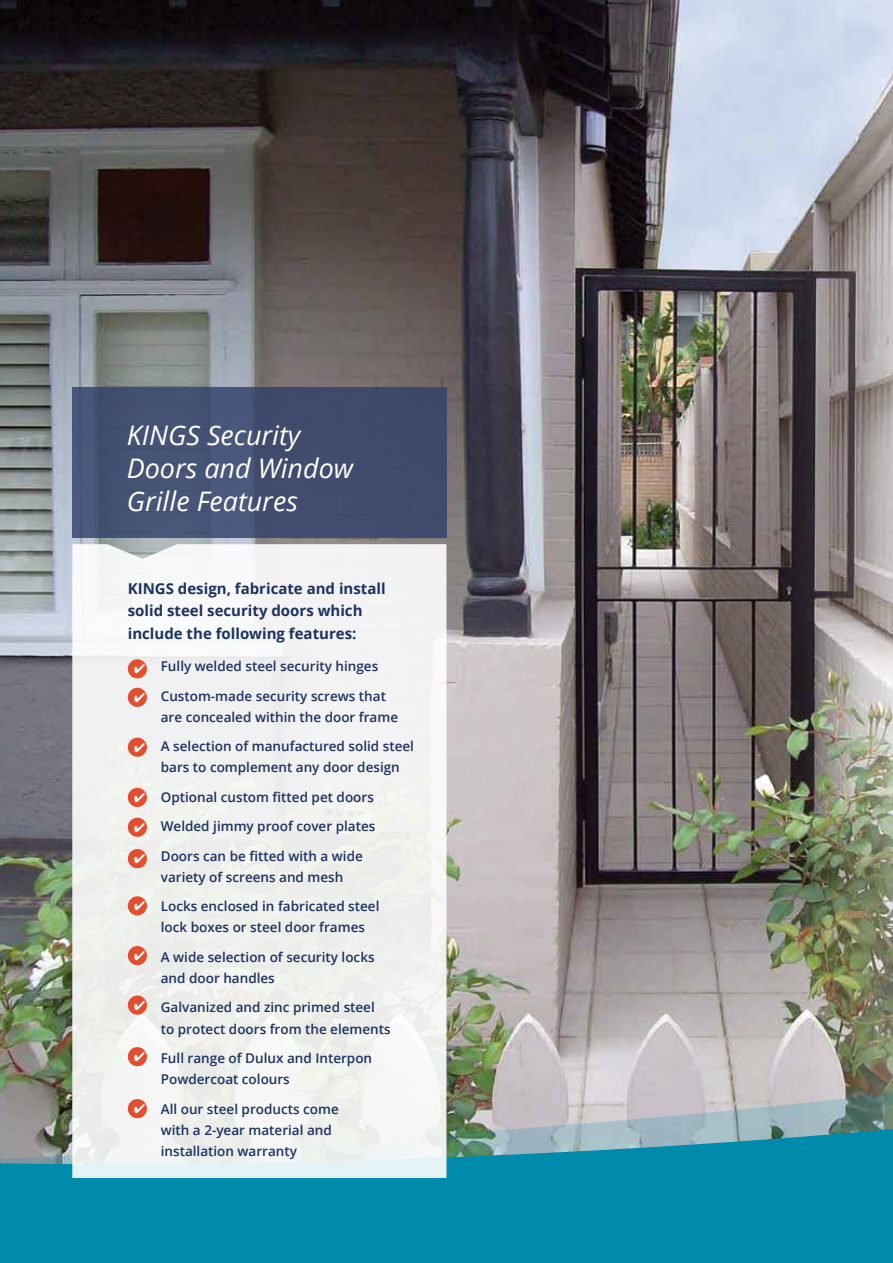
<style>
.page{position:relative;width:893px;height:1263px;background:#fff}
.page>*{position:absolute;margin:0;border:0;box-sizing:border-box;transform-origin:0 0}
.t1{font:italic 27px/33px "Open Sans";color:#fff}
.t2{font:700 15px/22.5px "Open Sans";color:#1c325f}
.t3{font:600 13.5px/29.5px "Open Sans";color:#1c325f}
</style>
<div class="page">
<img style="left:0;top:0;width:893px;height:869px">
<img style="left:0;top:869px;width:893px;height:394px">
<svg style="left:72px;top:544px;width:374px;height:634px;fill:#f1f2f1"></svg>
<div style="left:72px;top:387px;width:374px;height:151px;background:linear-gradient(to right,#475678,#3f486a)"></div>
<div style="left:128px;top:659px;width:19px;height:19px;background:#e44e2e;border-radius:50%"></div>
<div style="left:128px;top:946px;width:19px;height:19px;background:#e44e2e;border-radius:50%"></div>
<div style="left:128px;top:995px;width:19px;height:20px;background:#e44e2e;border-radius:50%"></div>
<div style="left:128px;top:1047px;width:19px;height:19px;background:#e44e2e;border-radius:50%"></div>
<div style="left:128px;top:1099px;width:19px;height:19px;background:#e44e2e;border-radius:50%"></div>
<div style="left:128px;top:688px;width:19px;height:19px;background:#e44e2e;border-radius:50%"></div>
<div style="left:128px;top:738px;width:19px;height:19px;background:#e44e2e;border-radius:50%"></div>
<div style="left:128px;top:788px;width:19px;height:19px;background:#e44e2e;border-radius:50%"></div>
<div style="left:128px;top:818px;width:19px;height:19px;background:#e44e2e;border-radius:50%"></div>
<div style="left:128px;top:849px;width:19px;height:19px;background:#e44e2e;border-radius:50%"></div>
<div style="left:128px;top:896px;width:19px;height:19px;background:#e44e2e;border-radius:50%"></div>
<h1 class="t1" style="left:127px;top:418px;width:228px">KINGS Security<br>Doors and Window<br>Grille Features</h1>
<p class="t2" style="left:128px;top:577px;width:259px">KINGS design, fabricate and install solid steel security doors which include the following features:</p>
<p class="t3" style="left:161px;top:651px;width:219px">Fully welded steel security hinges</p>
<p class="t3" style="left:161px;top:685px;width:239px;line-height:21px;text-indent:-26px">• Custom-made security screws that are concealed within the door frame</p>
<p class="t3" style="left:161px;top:736px;width:255px;line-height:21px">A selection of manufactured solid steel bars to complement any door design</p>
<p class="t3" style="left:161px;top:782px;width:216px;text-align:justify">Optional custom fitted pet doors Welded jimmy proof cover plates Doors can be fitted with a wide</p>
<p class="t3" style="left:161px;top:862px;width:220px">variety of screens and mesh<br>Locks enclosed in fabricated steel</p>
<p class="t3" style="left:161px;top:912px;width:215px">lock boxes or steel door frames<br>A wide selection of security locks</p>
<p class="t3" style="left:161px;top:963px;width:216px">and door handles<br>Galvanized and zinc primed steel</p>
<p class="t3" style="left:161px;top:1013px;width:231px">to protect doors from the elements<br>Full range of Dulux and Interpon</p>
<p class="t3" style="left:161px;top:1064px;width:179px">Powdercoat colours<br>All our steel products come</p>
<p class="t3" style="left:161px;top:1119px;width:173px;line-height:21px">with a 2-year material and installation warranty</p>
</div>
